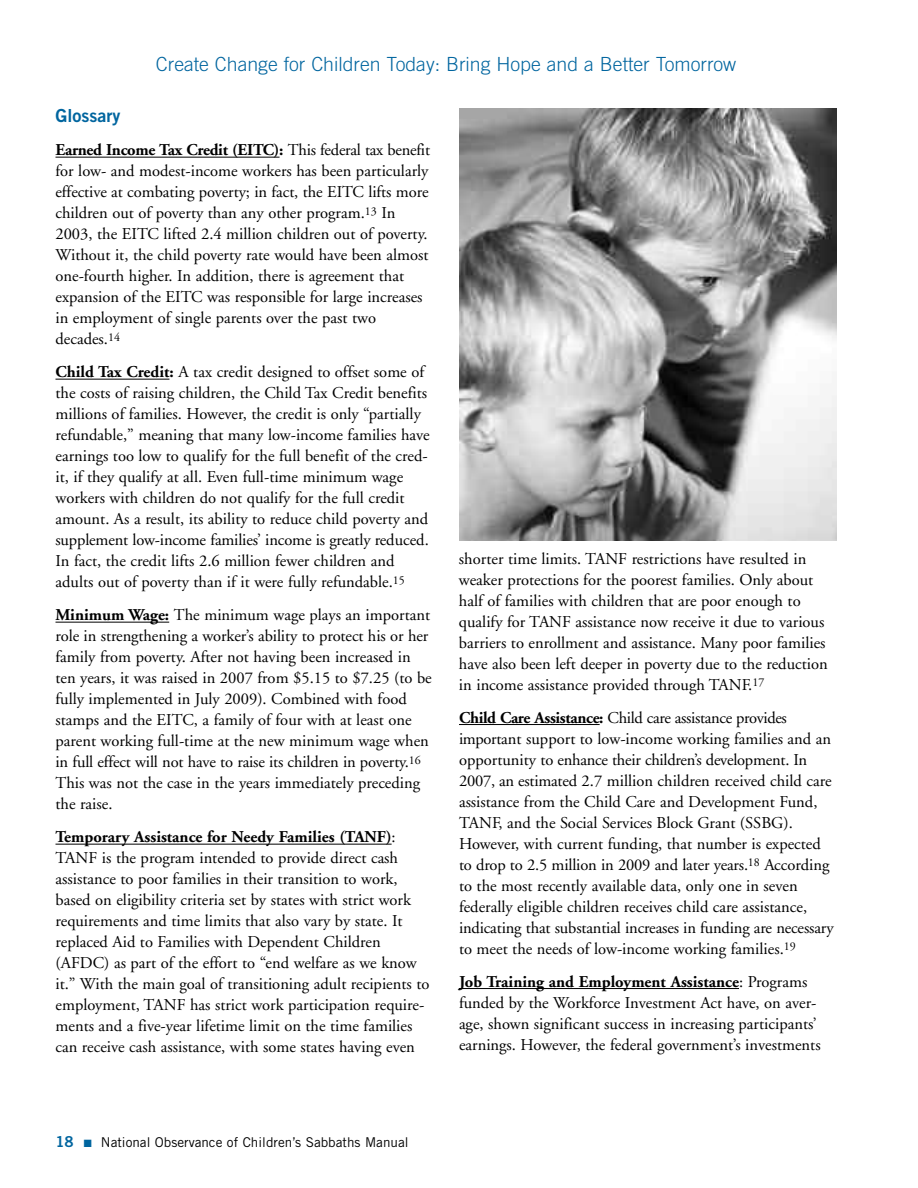
<style>
.page{position:relative;width:918px;height:1188px;background:#fff}
.page>*{position:absolute;margin:0;border:0;box-sizing:border-box;transform-origin:0 0}
.t1{font:300 19.5px "Trade Gothic";color:#00659f}
.t2{font:18px "Trade Gothic Bold Two";color:#00659f}
.t3{font:16.5px/21px "Adobe Garamond";color:#000}
.t4{font:13.5px "Trade Gothic";color:#000}
.s1{font-weight:700}
.s2{font-family:"Trade Gothic Bold Two";font-size:15px;color:#00659f}
.s3{color:#00659f}
</style>
<div class="page">
<hr style="left:56px;top:157px;width:224px;height:1px;background:#000">
<hr style="left:56px;top:379px;width:113px;height:1px;background:#000">
<hr style="left:56px;top:622px;width:113px;height:1px;background:#000">
<hr style="left:56px;top:844px;width:336px;height:1px;background:#000">
<hr style="left:459px;top:724px;width:141px;height:1px;background:#000">
<hr style="left:459px;top:988px;width:280px;height:1px;background:#000">
<img style="left:459px;top:108px;width:378px;height:432px">
<p class="t1" style="left:156px;top:57px;width:582px">Create Change for Children Today: Bring Hope and a Better Tomorrow</p>
<p class="t2" style="left:56px;top:109px;width:66px">Glossary</p>
<p class="t3" style="left:55px;top:141px;width:376px"><span class="s1">Earned Income Tax Credit (EITC):</span> This federal tax benefit for low- and modest-income workers has been particularly effective at combating poverty; in fact, the EITC lifts more children out of poverty than any other program.<sup>13</sup> In 2003, the EITC lifted 2.4 million children out of poverty.<br>Without it, the child poverty rate would have been almost one-fourth higher. In addition, there is agreement that expansion of the EITC was responsible for large increases in employment of single parents over the past two decades.<sup>14</sup></p>
<p class="t3" style="left:55px;top:363px;width:376px"><span class="s1">Child Tax Credit:</span> A tax credit designed to offset some of the costs of raising children, the Child Tax Credit benefits millions of families. However, the credit is only “partially refundable,” meaning that many low-income families have earnings too low to qualify for the full benefit of the cred&shy;it, if they qualify at all. Even full-time minimum wage workers with children do not qualify for the full credit amount. As a result, its ability to reduce child poverty and supplement low-income families’ income is greatly reduced.<br>In fact, the credit lifts 2.6 million fewer children and adults out of poverty than if it were fully refundable.<sup>15</sup></p>
<p class="t3" style="left:55px;top:606px;width:378px"><span class="s1">Minimum Wage:</span> The minimum wage plays an important role in strengthening a worker’s ability to protect his or her family from poverty. After not having been increased in ten years, it was raised in 2007 from $5.15 to $7.25 (to be fully implemented in July 2009). Combined with food stamps and the EITC, a family of four with at least one parent working full-time at the new minimum wage when in full effect will not have to raise its children in poverty.<sup>16<br></sup>This was not the case in the years immediately preceding the raise.</p>
<p class="t3" style="left:55px;top:828px;width:375px"><span class="s1">Temporary Assistance for Needy Families (TANF)</span>:<br>TANF is the program intended to provide direct cash assistance to poor families in their transition to work, based on eligibility criteria set by states with strict work requirements and time limits that also vary by state. It replaced Aid to Families with Dependent Children (AFDC) as part of the effort to “end welfare as we know it.” With the main goal of transitioning adult recipients to employment, TANF has strict work participation require&shy;ments and a five-year lifetime limit on the time families can receive cash assistance, with some states having even</p>
<p class="t3" style="left:459px;top:550px;width:370px">shorter time limits. TANF restrictions have resulted in weaker protections for the poorest families. Only about half of families with children that are poor enough to qualify for TANF assistance now receive it due to various barriers to enrollment and assistance. Many poor families have also been left deeper in poverty due to the reduction in income assistance provided through TANF.<sup>17</sup></p>
<p class="t3" style="left:459px;top:709px;width:376px"><span class="s1">Child Care Assistance:</span> Child care assistance provides important support to low-income working families and an opportunity to enhance their children’s development. In 2007, an estimated 2.7 million children received child care assistance from the Child Care and Development Fund, TANF, and the Social Services Block Grant (SSBG).<br>However, with current funding, that number is expected to drop to 2.5 million in 2009 and later years.<sup>18</sup> According to the most recently available data, only one in seven federally eligible children receives child care assistance, indicating that substantial increases in funding are necessary to meet the needs of low-income working families.<sup>19</sup></p>
<p class="t3" style="left:459px;top:973px;width:363px"><span class="s1">Job Training and Employment Assistance</span>: Programs funded by the Workforce Investment Act have, on aver&shy;age, shown significant success in increasing participants’ earnings. However, the federal government’s investments</p>
<p class="t4" style="left:56px;top:1138px;width:355px"><span class="s2">18</span> <span class="s3">■</span> National Observance of Children’s Sabbaths Manual</p>
</div>
